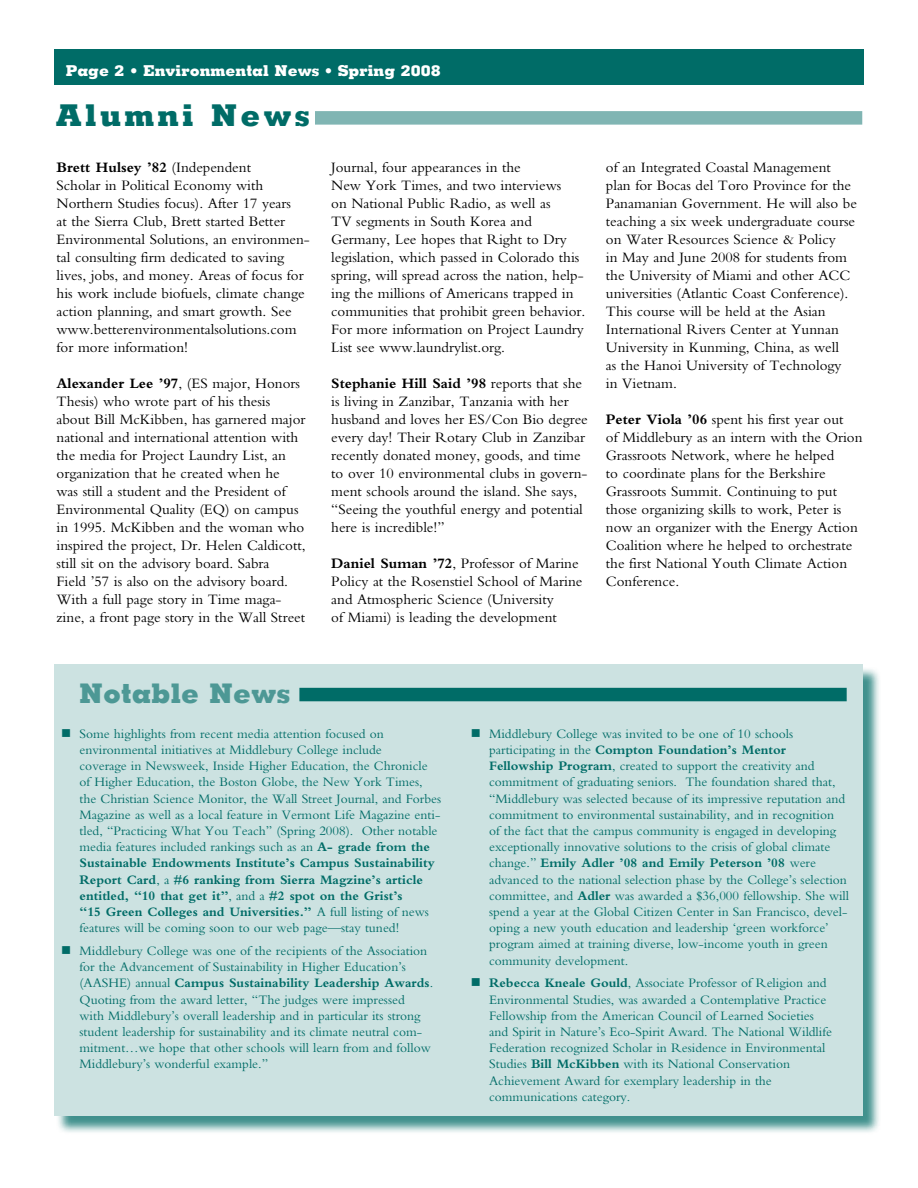
<style>
.page{position:relative;width:918px;height:1188px;background:#fff}
.page>*{position:absolute;margin:0;border:0;box-sizing:border-box;transform-origin:0 0}
.t1{font:800 30px "Memphis";letter-spacing:.1em;color:#006c67}
.t2{font:800 27px "Memphis";color:#4d9895}
.t3{font:15px/18px "Bembo";color:#000}
.t4{font:800 15px "Memphis";color:#fff}
.t5{font:13.5px/16.2px "Bembo";color:#006c67}
.s1{font-weight:700}
</style>
<div class="page">
<div style="left:56px;top:666px;width:825px;height:468px;background:#006c67;opacity:.75"></div>
<div style="left:54px;top:664px;width:808px;height:451px;background:#cce2e1"></div>
<div style="left:54px;top:49px;width:810px;height:36px;background:#006c67"></div>
<div style="left:299px;top:688px;width:548px;height:13px;background:#006c67"></div>
<div style="left:315px;top:111px;width:547px;height:14px;background:#80b5b3"></div>
<p class="t4" style="left:66px;top:61px;width:377px">Page 2 • Environmental News • Spring 2008</p>
<h1 class="t1" style="left:56px;top:96px;width:256px">Alumni News</h1>
<p class="t3" style="left:57px;top:158px;width:255px"><span class="s1">Brett Hulsey ’82</span> (Independent<br>Scholar in Political Economy with Northern Studies focus). After 17 years<br>at the Sierra Club, Brett started Better Environmental Solutions, an environmen&shy;tal consulting firm dedicated to saving lives, jobs, and money. Areas of focus for his work include biofuels, climate change action planning, and smart growth. See www.betterenvironmentalsolutions.com for more information!</p>
<p class="t3" style="left:57px;top:374px;width:251px"><span class="s1">Alexander Lee ’97</span>, (ES major, Honors Thesis) who wrote part of his thesis about Bill McKibben, has garnered major national and international attention with the media for Project Laundry List, an organization that he created when he<br>was still a student and the President of Environmental Quality (EQ) on campus in 1995. McKibben and the woman who inspired the project, Dr. Helen Caldicott, still sit on the advisory board. Sabra<br>Field ’57 is also on the advisory board.<br>With a full page story in Time maga&shy;zine, a front page story in the Wall Street</p>
<p class="t3" style="left:331px;top:158px;width:256px">Journal, four appearances in the<br>New York Times, and two interviews<br>on National Public Radio, as well as<br>TV segments in South Korea and Germany, Lee hopes that Right to Dry legislation, which passed in Colorado this spring, will spread across the nation, help&shy;ing the millions of Americans trapped in communities that prohibit green behavior.<br>For more information on Project Laundry List see www.laundrylist.org.</p>
<p class="t3" style="left:331px;top:374px;width:258px"><span class="s1">Stephanie Hill Said ’98</span> reports that she is living in Zanzibar, Tanzania with her husband and loves her ES/Con Bio degree every day! Their Rotary Club in Zanzibar recently donated money, goods, and time to over 10 environmental clubs in govern&shy;ment schools around the island. She says, “Seeing the youthful energy and potential here is incredible!”</p>
<p class="t3" style="left:331px;top:554px;width:253px"><span class="s1">Daniel Suman ’72</span>, Professor of Marine Policy at the Rosenstiel School of Marine and Atmospheric Science (University<br>of Miami) is leading the development</p>
<p class="t3" style="left:606px;top:158px;width:253px">of an Integrated Coastal Management plan for Bocas del Toro Province for the Panamanian Government. He will also be teaching a six week undergraduate course on Water Resources Science &amp; Policy<br>in May and June 2008 for students from the University of Miami and other ACC universities (Atlantic Coast Conference).<br>This course will be held at the Asian International Rivers Center at Yunnan University in Kunming, China, as well<br>as the Hanoi University of Technology in Vietnam.</p>
<p class="t3" style="left:606px;top:410px;width:258px"><span class="s1">Peter Viola ’06</span> spent his first year out<br>of Middlebury as an intern with the Orion Grassroots Network, where he helped<br>to coordinate plans for the Berkshire Grassroots Summit. Continuing to put those organizing skills to work, Peter is now an organizer with the Energy Action Coalition where he helped to orchestrate the first National Youth Climate Action Conference.</p>
<h2 class="t2" style="left:79px;top:676px;width:212px">Notable News</h2>
<p class="t5" style="left:80px;top:725px;width:363px;text-indent:-18px">■ Some highlights from recent media attention focused on environmental initiatives at Middlebury College include<br>coverage in Newsweek, Inside Higher Education, the Chronicle of Higher Education, the Boston Globe, the New York Times, the Christian Science Monitor, the Wall Street Journal, and Forbes Magazine as well as a local feature in Vermont Life Magazine enti&shy;tled, “Practicing What You Teach” (Spring 2008). Other notable media features included rankings such as an <span class="s1">A- grade from the Sustainable Endowments Institute’s Campus Sustainability Report Card</span>, a <span class="s1">#6 ranking from Sierra Magzine’s article entitled, “10 that get it”</span>, and a <span class="s1">#2 spot on the Grist’s<br>“15 Green Colleges and Universities.”</span> A full listing of news features will be coming soon to our web page—stay tuned!</p>
<p class="t5" style="left:80px;top:942px;width:355px;text-indent:-18px">■ Middlebury College was one of the recipients of the Association for the Advancement of Sustainability in Higher Education’s<br>(AAS HE) annual <span class="s1">Campus Sustainability Leadership Awards</span>.<br>Quoting from the award letter, “The judges were impressed<br>with Middlebury’s overall leadership and in particular its strong student leadership for sustainability and its climate neutral com&shy;mitment…we hope that other schools will learn from and follow Middlebury’s wonderful example.”</p>
<p class="t5" style="left:489px;top:725px;width:362px;text-indent:-18px">■ Middlebury College was invited to be one of 10 schools participating in the <span class="s1">Compton Foundation’s Mentor Fellowship Program</span>, created to support the creativity and commitment of graduating seniors. The foundation shared that, “Middlebury was selected because of its impressive reputation and commitment to environmental sustainability, and in recognition<br>of the fact that the campus community is engaged in developing exceptionally innovative solutions to the crisis of global climate change.” <span class="s1">Emily Adler ’08 and Emily Peterson ’08</span> were advanced to the national selection phase by the College’s selection committee, and <span class="s1">Adler</span> was awarded a $36,000 fellowship. She will spend a year at the Global Citizen Center in San Francisco, devel&shy;oping a new youth education and leadership ‘green workforce’ program aimed at training diverse, low-income youth in green community development.</p>
<p class="t5" style="left:489px;top:975px;width:344px;text-indent:-18px">■ <span class="s1">Rebecca Kneale Gould</span>, Associate Professor of Religion and Environmental Studies, was awarded a Contemplative Practice Fellowship from the American Council of Learned Societies and Spirit in Nature’s Eco-Spirit Award. The National Wildlife Federation recognized Scholar in Residence in Environmental Studies <span class="s1">Bill McKibben</span> with its National Conservation Achievement Award for exemplary leadership in the communications category.</p>
</div>
